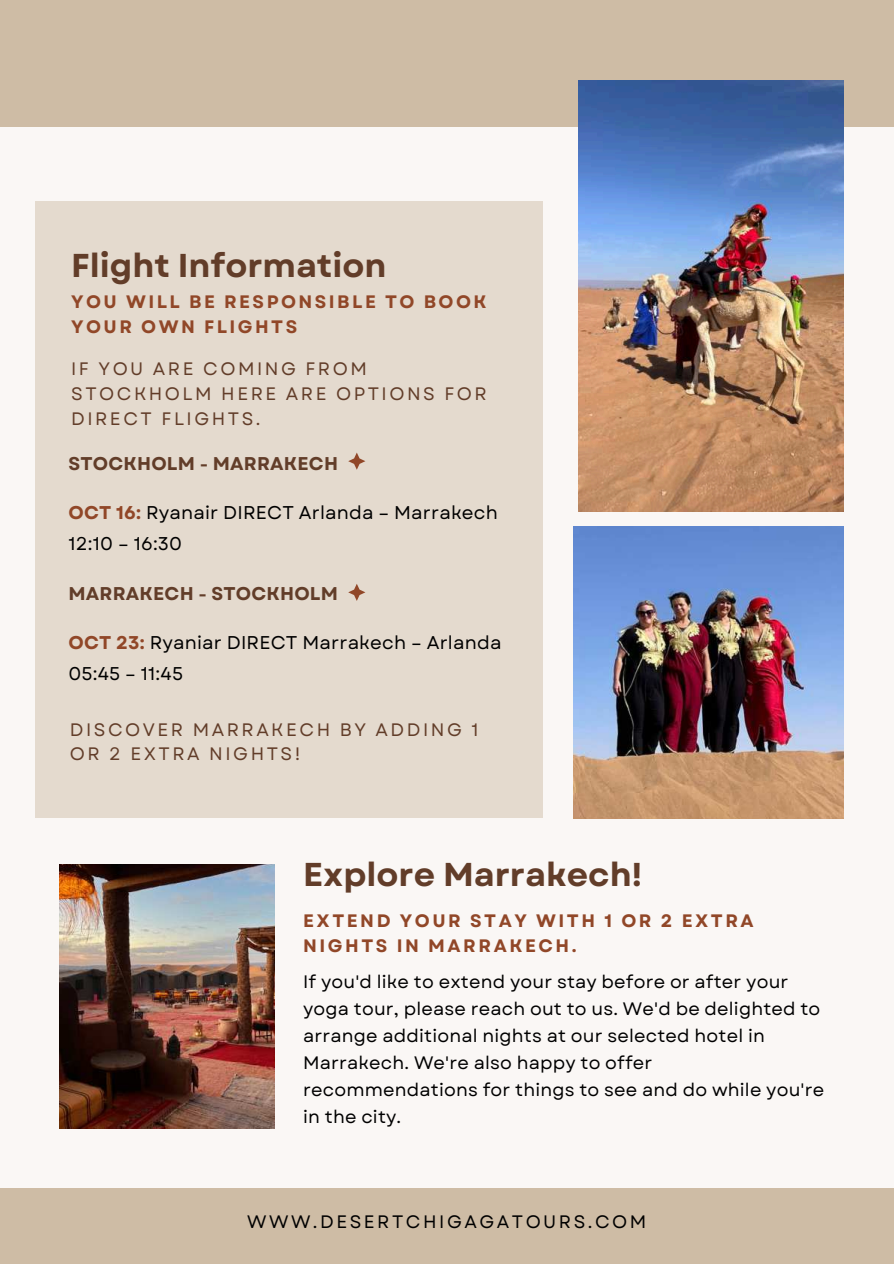
<style>
.page{position:relative;width:894px;height:1264px;background:#fff}
.page>*{position:absolute;margin:0;border:0;box-sizing:border-box;transform-origin:0 0}
.t1{font:700 33px "Garet";color:#623d29}
.t2{font:18.45px/31px "Garet";letter-spacing:.01em;color:#000}
.t3{font:700 18.45px "Garet";letter-spacing:.01em;color:#623d29}
.t4{font:18px/27px "Garet";letter-spacing:.01em;color:#000}
.t5{font:18px/24.8px "Garet";letter-spacing:.14em;color:#623d29}
.t6{font:700 18px/24.8px "Garet";letter-spacing:.14em;color:#914728}
.t7{font:18px "Garet";letter-spacing:.14em;color:#000}
.s1{font-weight:700;color:#914728}
</style>
<div class="page">
<div style="left:0;top:0;width:893px;height:1263px;background:#faf7f5"></div>
<div style="left:0;top:0;width:893px;height:127px;background:#cebca5"></div>
<img style="left:59px;top:864px;width:215px;height:264px">
<img style="left:578px;top:80px;width:265px;height:431px">
<div style="left:36px;top:202px;width:507px;height:616px;background:#e4dace"></div>
<div style="left:0;top:1188px;width:893px;height:75px;background:#cebca5"></div>
<img style="left:573px;top:527px;width:270px;height:291px">
<svg style="left:348px;top:452px;width:17px;height:18px"></svg>
<svg style="left:348px;top:584px;width:17px;height:17px"></svg>
<h1 class="t1" style="left:71px;top:245px;width:317px">Flight Information</h1>
<p class="t6" style="left:71px;top:290px;width:417px">YOU WILL BE RESPONSIBLE TO BOOK<br>YOUR OWN FLIGHTS</p>
<p class="t5" style="left:71px;top:357px;width:417px">IF YOU ARE COMING FROM<br>STOCKHOLM HERE ARE OPTIONS FOR<br>DIRECT FLIGHTS.</p>
<p class="t3" style="left:69px;top:452px;width:271px">STOCKHOLM - MARRAKECH</p>
<p class="t2" style="left:69px;top:498px;width:430px"><span class="s1">OCT 16:</span> Ryanair DIRECT Arlanda – Marrakech<br>12:10 – 16:30</p>
<p class="t3" style="left:69px;top:581px;width:271px">MARRAKECH - STOCKHOLM</p>
<p class="t2" style="left:69px;top:627px;width:434px"><span class="s1">OCT 23:</span> Ryaniar DIRECT Marrakech – Arlanda<br>05:45 – 11:45</p>
<p class="t5" style="left:70px;top:717px;width:410px">DISCOVER MARRAKECH BY ADDING 1<br>OR 2 EXTRA NIGHTS!</p>
<h1 class="t1" style="left:303px;top:853px;width:340px">Explore Marrakech!</h1>
<p class="t6" style="left:303px;top:908px;width:452px">EXTEND YOUR STAY WITH 1 OR 2 EXTRA<br>NIGHTS IN MARRAKECH.</p>
<p class="t4" style="left:303px;top:968px;width:522px">If you'd like to extend your stay before or after your yoga tour, please reach out to us. We'd be delighted to arrange additional nights at our selected hotel in Marrakech. We're also happy to offer recommendations for things to see and do while you're in the city.</p>
<p class="t7" style="left:247px;top:1210px;width:400px">WWW.DESERTCHIGAGATOURS.COM</p>
</div>
